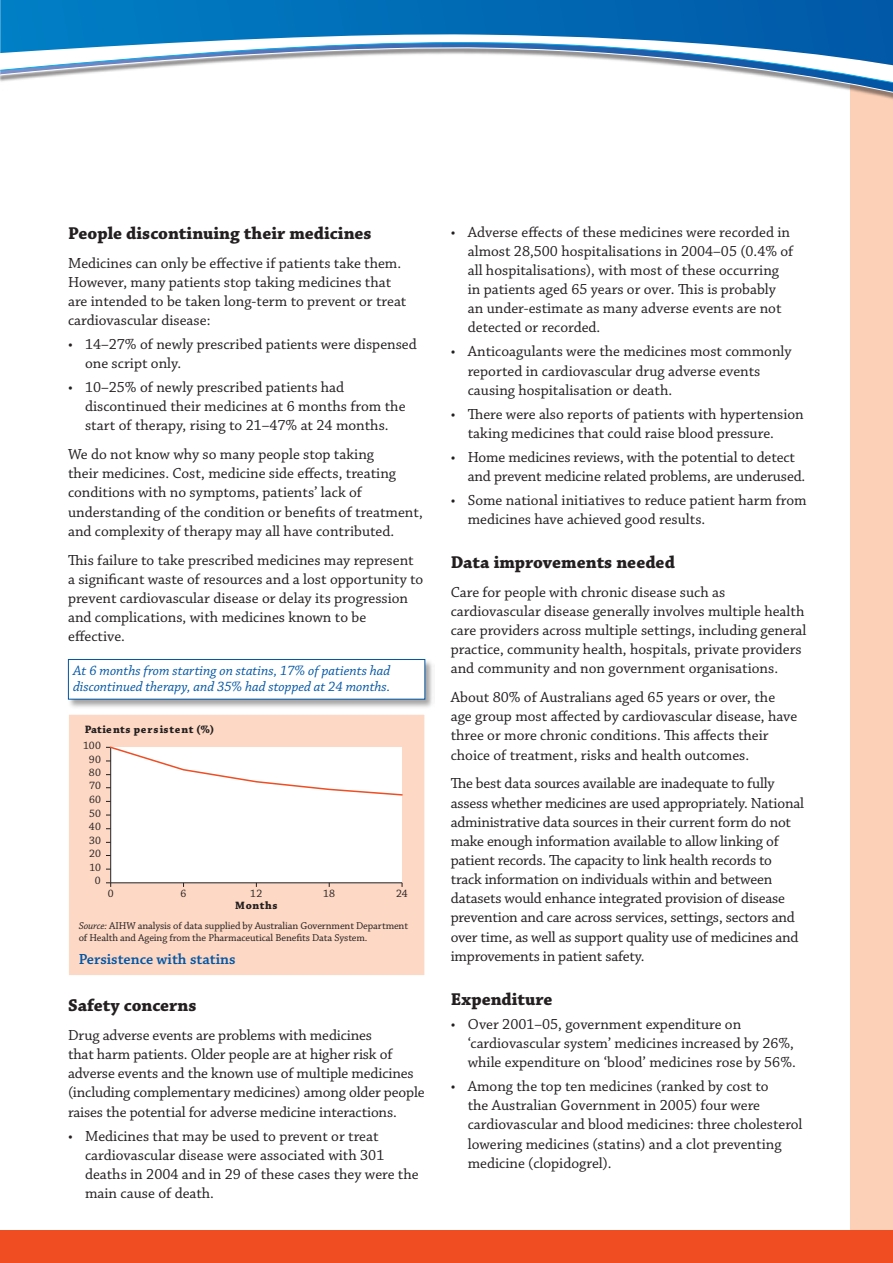
<style>
.page{position:relative;width:893px;height:1263px;background:#fff}
.page>*{position:absolute;margin:0;border:0;box-sizing:border-box;transform-origin:0 0}
.t1{font:700 18px "Chaparral Pro";color:#231f20}
.t2{font:15.3px/19.2px "Chaparral Pro";color:#231f20}
.t3{font:600 15.3px "Chaparral Pro";color:#0155a5}
.t4{font:italic 14.25px/16.5px "Chaparral Pro";color:#0155a5}
.t5{font:11.25px "Chaparral Pro";letter-spacing:.01em;color:#231f20}
.t6{font:700 11.25px "Chaparral Pro";letter-spacing:.05em;color:#231f20}
.t7{font:10.5px/12px "Chaparral Pro";letter-spacing:-.01em;color:#231f20}
.s1{font-style:italic}
</style>
<div class="page">
<div style="left:850px;top:28px;width:43px;height:1235px;background:#fcd0b7"></div>
<svg style="left:0;top:0;width:893px;height:42px;background:#1074ba"></svg>
<div style="left:0;top:43px;width:893px;height:61px;background:#fff"></div>
<svg style="left:0;top:42px;width:893px;height:3px"></svg>
<svg style="left:0;top:45px;width:893px;height:53px"></svg>
<div style="left:67px;top:658px;width:368px;height:51px;background:#231f20;opacity:.4"></div>
<div style="left:68px;top:659px;width:357px;height:40px;background:#fff"></div>
<div style="left:68px;top:659px;width:357px;height:40px;border:1px solid #0155a5"></div>
<div style="left:68px;top:714px;width:357px;height:261px;background:#fdd8c4"></div>
<div style="left:111px;top:747px;width:291px;height:136px;background:#fff"></div>
<hr style="left:110px;top:747px;width:1px;height:136px;background:#231f20">
<svg style="left:106px;top:882px;width:5px;height:5px"></svg>
<hr style="left:111px;top:882px;width:291px;height:1px;background:#231f20">
<svg style="left:106px;top:746px;width:297px;height:56px"></svg>
<div style="left:68px;top:714px;width:357px;height:262px;border:1px solid #fff"></div>
<div style="left:0;top:1230px;width:893px;height:33px;background:#f04d22"></div>
<p class="t1" style="left:68px;top:222px;width:305px">People discontinuing their medicines</p>
<p class="t2" style="left:68px;top:254px;width:340px">Medicines can only be effective if patients take them.<br>However, many patients stop taking medicines that are intended to be taken long-term to prevent or treat cardiovascular disease:</p>
<p class="t2" style="left:85px;top:335px;width:333px;text-indent:-17px">• 14–27% of newly prescribed patients were dispensed one script only.</p>
<p class="t2" style="left:85px;top:378px;width:322px;text-indent:-17px">• 10–25% of newly prescribed patients had discontinued their medicines at 6 months from the start of therapy, rising to 21–47% at 24 months.</p>
<p class="t2" style="left:68px;top:445px;width:356px">We do not know why so many people stop taking<br>their medicines. Cost, medicine side effects, treating conditions with no symptoms, patients’ lack of understanding of the condition or benefits of treatment, and complexity of therapy may all have contributed.</p>
<p class="t2" style="left:68px;top:551px;width:357px">This failure to take prescribed medicines may represent a significant waste of resources and a lost opportunity to prevent cardiovascular disease or delay its progression and complications, with medicines known to be effective.</p>
<p class="t4" style="left:73px;top:662px;width:319px">At 6 months from starting on statins, 17% of patients had discontinued therapy, and 35% had stopped at 24 months.</p>
<p class="t6" style="left:85px;top:723px;width:131px">Patients persistent (%)</p>
<p class="t5" style="left:83px;top:739px;width:19px">100</p>
<p class="t5" style="left:89px;top:753px;width:14px">90</p>
<p class="t5" style="left:89px;top:766px;width:14px">80</p>
<p class="t5" style="left:89px;top:779px;width:13px">70</p>
<p class="t5" style="left:89px;top:793px;width:13px">60</p>
<p class="t5" style="left:89px;top:807px;width:13px">50</p>
<p class="t5" style="left:89px;top:820px;width:14px">40</p>
<p class="t5" style="left:89px;top:834px;width:13px">30</p>
<p class="t5" style="left:89px;top:847px;width:13px">20</p>
<p class="t5" style="left:89px;top:861px;width:13px">10</p>
<p class="t5" style="left:95px;top:874px;width:7px">0</p>
<p class="t5" style="left:108px;top:887px;width:7px">0</p>
<p class="t5" style="left:181px;top:887px;width:7px">6</p>
<p class="t5" style="left:250px;top:887px;width:14px">12</p>
<p class="t5" style="left:323px;top:887px;width:13px">18</p>
<p class="t5" style="left:396px;top:887px;width:13px">24</p>
<p class="t7" style="left:79px;top:920px;width:331px"><span class="s1">Source:</span> AIHW analysis of data supplied by Australian Government Department of Health and Ageing from the Pharmaceutical Benefits Data System.</p>
<p class="t3" style="left:79px;top:951px;width:158px">Persistence with statins</p>
<p class="t6" style="left:235px;top:899px;width:44px">Months</p>
<p class="t1" style="left:68px;top:995px;width:130px">Safety concerns</p>
<p class="t2" style="left:68px;top:1026px;width:358px">Drug adverse events are problems with medicines<br>that harm patients. Older people are at higher risk of adverse events and the known use of multiple medicines (including complementary medicines) among older people raises the potential for adverse medicine interactions.</p>
<p class="t2" style="left:85px;top:1127px;width:335px;text-indent:-17px">• Medicines that may be used to prevent or treat cardiovascular disease were associated with 301 deaths in 2004 and in 29 of these cases they were the main cause of death.</p>
<p class="t2" style="left:468px;top:223px;width:327px;text-indent:-17px">• Adverse effects of these medicines were recorded in almost 28,500 hospitalisations in 2004–05 (0.4% of all hospitalisations), with most of these occurring in patients aged 65 years or over. This is probably an under-estimate as many adverse events are not detected or recorded.</p>
<p class="t2" style="left:468px;top:343px;width:325px;text-indent:-17px">• Anticoagulants were the medicines most commonly reported in cardiovascular drug adverse events causing hospitalisation or death.</p>
<p class="t2" style="left:468px;top:405px;width:338px;text-indent:-17px">• There were also reports of patients with hypertension taking medicines that could raise blood pressure.</p>
<p class="t2" style="left:468px;top:448px;width:339px;text-indent:-17px">• Home medicines reviews, with the potential to detect and prevent medicine related problems, are underused.</p>
<p class="t2" style="left:468px;top:491px;width:340px;text-indent:-17px">• Some national initiatives to reduce patient harm from medicines have achieved good results.</p>
<p class="t1" style="left:451px;top:552px;width:226px">Data improvements needed</p>
<p class="t2" style="left:451px;top:583px;width:357px">Care for people with chronic disease such as cardiovascular disease generally involves multiple health care providers across multiple settings, including general practice, community health, hospitals, private providers and community and non government organisations.</p>
<p class="t2" style="left:451px;top:688px;width:348px">About 80% of Australians aged 65 years or over, the age group most affected by cardiovascular disease, have three or more chronic conditions. This affects their choice of treatment, risks and health outcomes.</p>
<p class="t2" style="left:451px;top:775px;width:355px">The best data sources available are inadequate to fully assess whether medicines are used appropriately. National administrative data sources in their current form do not make enough information available to allow linking of patient records. The capacity to link health records to track information on individuals within and between datasets would enhance integrated provision of disease prevention and care across services, settings, sectors and over time, as well as support quality use of medicines and improvements in patient safety.</p>
<p class="t1" style="left:451px;top:989px;width:103px">Expenditure</p>
<p class="t2" style="left:468px;top:1015px;width:330px;text-indent:-17px">• Over 2001–05, government expenditure on ‘cardiovascular system’ medicines increased by 26%, while expenditure on ‘blood’ medicines rose by 56%.</p>
<p class="t2" style="left:468px;top:1077px;width:336px;text-indent:-17px">• Among the top ten medicines (ranked by cost to<br>the Australian Government in 2005) four were cardiovascular and blood medicines: three cholesterol lowering medicines (statins) and a clot preventing medicine (clopidogrel).</p>
</div>
